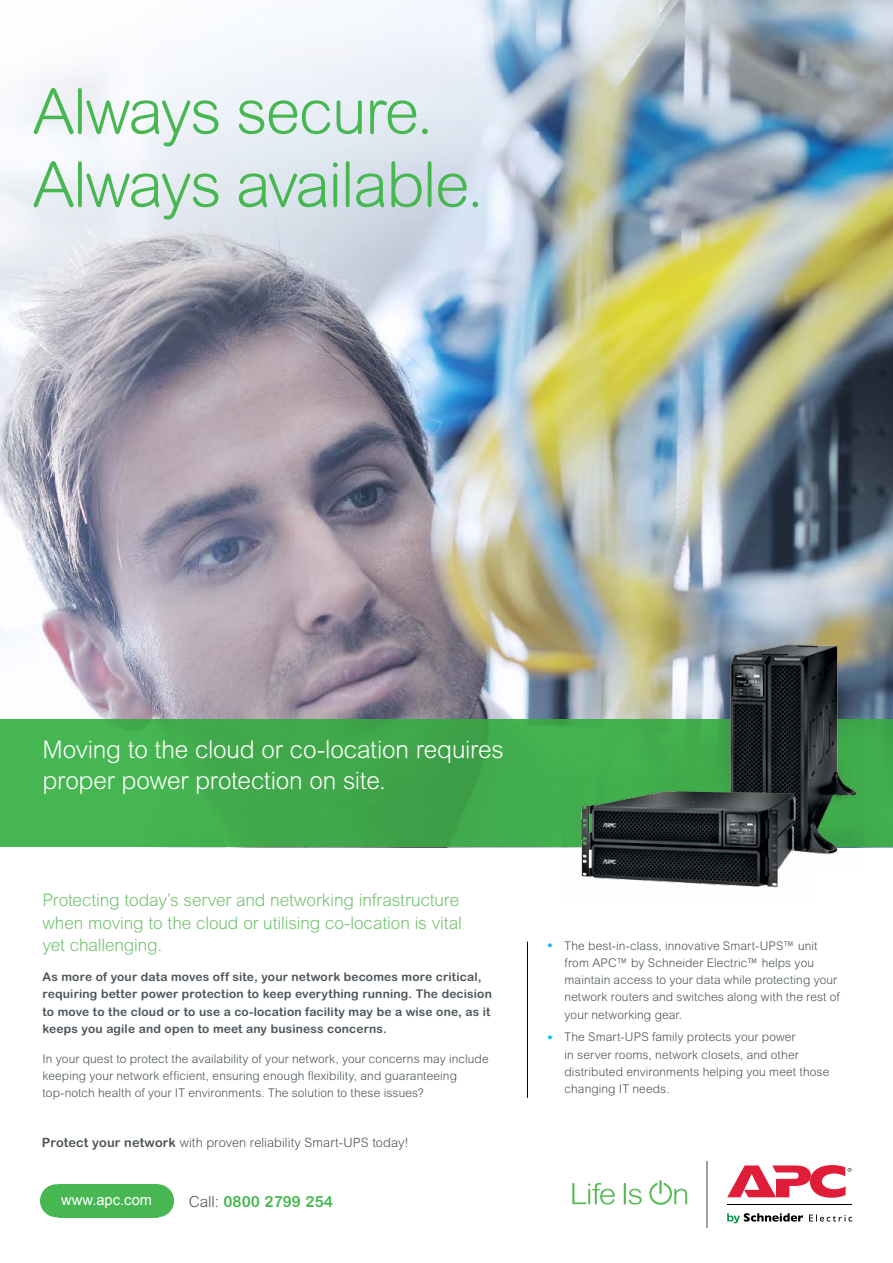
<style>
.page{position:relative;width:893px;height:1263px;background:#fff}
.page>*{position:absolute;margin:0;border:0;box-sizing:border-box;transform-origin:0 0}
.t1{font:300 62.25px/73.1px "Arial Rounded MT Std";letter-spacing:-.02em;color:#46b751}
.t2{font:300 24.45px/31.5px "Arial Rounded MT Std";letter-spacing:-.01em;color:#fff}
.t3{font:300 17.25px/22.5px "Arial Rounded MT Std";letter-spacing:-.005em;color:#73c270}
.t4{font:700 15.3px "Arial Rounded MT Std";color:#46b751}
.t5{font:14.7px "Arial";color:#fff}
.t6{font:300 12.75px "Arial Rounded MT Std";letter-spacing:.005em;color:#4d555b}
.t7{font:300 12px/17.2px "Arial Rounded MT Std";letter-spacing:.01em;color:#4d555b}
.t8{font:700 12px/17.2px "Arial Rounded MT Std";letter-spacing:.015em;color:#4d555b}
.s1{font-weight:700}
.s2{font-weight:300;color:#4d555b}
.s3{font-family:"SE Optimist";font-weight:900;font-size:15px;color:#00bdf2}
</style>
<div class="page">
<img style="left:0;top:0;width:893px;height:719px">
<svg style="left:0;top:719px;width:893px;height:128px;background:#41ac4c"></svg>
<svg style="left:572px;top:1183px;width:43px;height:21px"></svg>
<svg style="left:624px;top:1183px;width:18px;height:21px"></svg>
<svg style="left:649px;top:1180px;width:38px;height:25px"></svg>
<hr style="left:707px;top:1161px;width:1px;height:66px;background:#9fa0a4">
<hr style="left:728px;top:1204px;width:124px;height:1px;background:#000">
<svg style="left:727px;top:1213px;width:125px;height:10px"></svg>
<svg style="left:727px;top:1165px;width:125px;height:33px"></svg>
<div style="left:40px;top:1184px;width:33px;height:33px;background:#46b751;border-radius:50%"></div>
<div style="left:141px;top:1184px;width:33px;height:33px;background:#46b751;border-radius:50%"></div>
<div style="left:58px;top:1184px;width:100px;height:33px;background:#46b751"></div>
<img style="left:703px;top:622px;width:162px;height:233px">
<img style="left:563px;top:774px;width:251px;height:114px">
<hr style="left:527px;top:941px;width:1px;height:157px;background:#000">
<h1 class="t1" style="left:33px;top:75px;width:453px">Always secure.<br>Always available.</h1>
<h2 class="t2" style="left:43px;top:733px;width:463px">Moving to the cloud or co-location requires proper power protection on site.</h2>
<h3 class="t3" style="left:43px;top:889px;width:421px">Protecting today’s server and networking infrastructure when moving to the cloud or utilising co-location is vital yet challenging.</h3>
<p class="t8" style="left:43px;top:968px;width:451px">As more of your data moves off site, your network becomes more critical, requiring better power protection to keep everything running. The decision to move to the cloud or to use a co-location facility may be a wise one, as it keeps you agile and open to meet any business concerns.</p>
<p class="t7" style="left:43px;top:1050px;width:448px">In your quest to protect the availability of your network, your concerns may include keeping your network efficient, ensuring enough flexibility, and guaranteeing top-notch health of your IT environments. The solution to these issues?</p>
<p class="t6" style="left:42px;top:1135px;width:368px"><span class="s1">Protect your network</span> with proven reliability Smart-UPS today!</p>
<p class="t5" style="left:61px;top:1190px;width:92px">www.apc.com</p>
<p class="t4" style="left:189px;top:1192px;width:146px"><span class="s2">Call:</span> 0800 2799 254</p>
<p class="t7" style="left:565px;top:937px;width:277px;text-indent:-17px"><span class="s3">•</span> The best-in-class, innovative Smart-UPS™ unit from APC™ by Schneider Electric™ helps you maintain access to your data while protecting your network routers and switches along with the rest of your networking gear.</p>
<p class="t7" style="left:565px;top:1028px;width:266px;text-indent:-17px"><span class="s3">•</span> The Smart-UPS family protects your power<br>in server rooms, network closets, and other distributed environments helping you meet those changing IT needs.</p>
</div>
